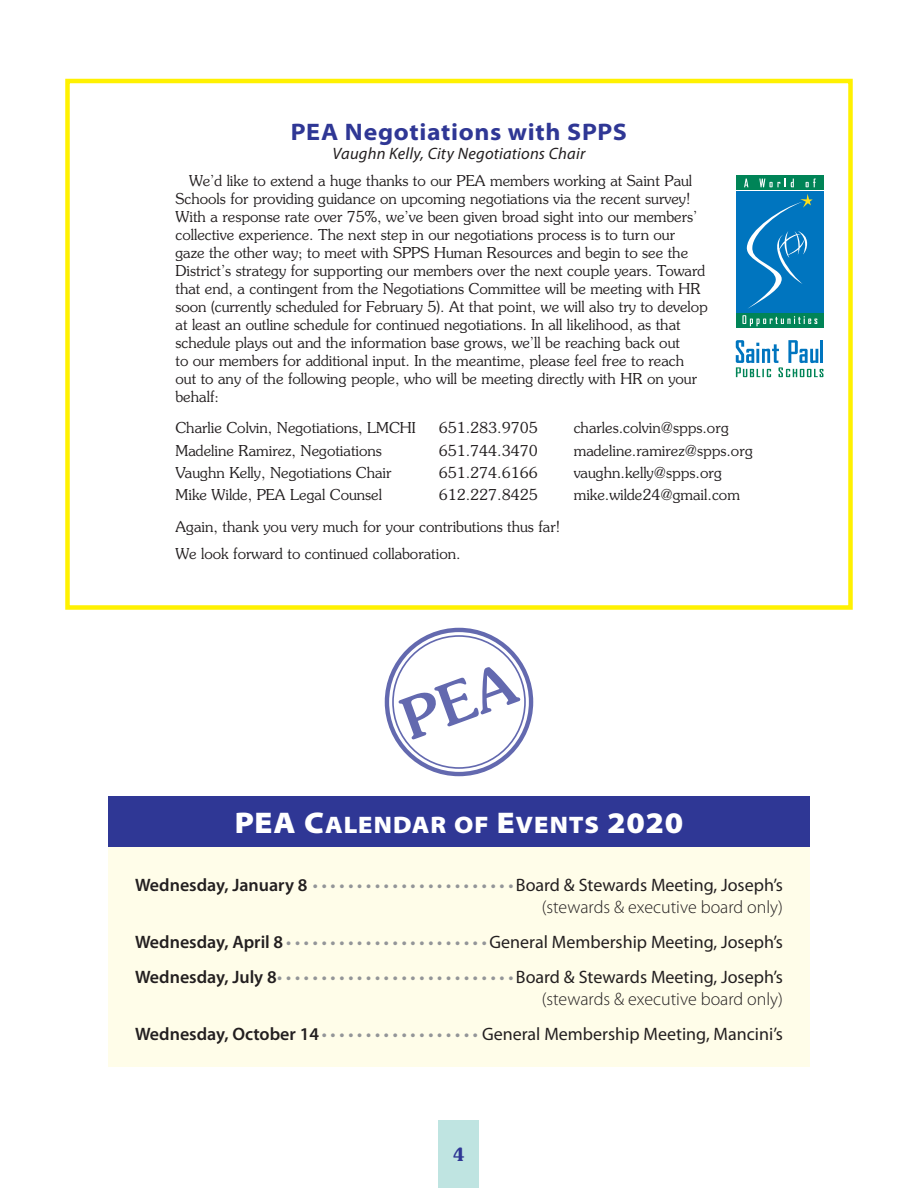
<style>
.page{position:relative;width:918px;height:1188px;background:#fff}
.page>*{position:absolute;margin:0;border:0;box-sizing:border-box;transform-origin:0 0}
.article_title{font:700 semi-expanded 24px "Myriad Pro";letter-spacing:.025em;color:#2f3795}
.article_title-2{font:24px "Myriad Pro Black Semi Ext SC800";letter-spacing:.035em;color:#fff}
.t1{font:18px "Myriad Pro";color:#231f20}
.t2{font:300 18px "Myriad Pro";color:#231f20}
.t3{font:600 18px "Souvenir Std";color:#2f3795}
.author{font:italic 16.5px "Myriad Pro";letter-spacing:.015em;color:#231f20}
.body_text{font:300 15px/18px "Souvenir Std";color:#231f20}
.s1{font-size:30px}
.s2{font-weight:600}
.s3{color:#939598}
</style>
<div class="page">
<div style="left:439px;top:1120px;width:40px;height:68px;background:#bfe4e1"></div>
<div style="left:65px;top:79px;width:788px;height:531px;border:4px solid #fff101"></div>
<svg style="left:385px;top:628px;width:148px;height:148px"></svg>
<div style="left:736px;top:191px;width:88px;height:121px;background:#0075bf"></div>
<div style="left:736px;top:176px;width:88px;height:14px;background:#008457"></div>
<div style="left:736px;top:313px;width:88px;height:15px;background:#008457"></div>
<svg style="left:744px;top:179px;width:4px;height:8px"></svg>
<svg style="left:759px;top:179px;width:35px;height:8px"></svg>
<svg style="left:806px;top:179px;width:10px;height:8px"></svg>
<svg style="left:742px;top:315px;width:75px;height:11px"></svg>
<svg style="left:736px;top:340px;width:87px;height:37px"></svg>
<svg style="left:746px;top:194px;width:67px;height:115px"></svg>
<div style="left:108px;top:847px;width:702px;height:219px;background:#fffde9"></div>
<div style="left:108px;top:796px;width:702px;height:51px;background:#2f3795"></div>
<p class="article_title" style="left:291px;top:116px;width:338px">PEA Negotiations with SPPS</p>
<p class="author" style="left:333px;top:144px;width:254px">Vaughn Kelly, City Negotiations Chair</p>
<p class="body_text" style="left:176px;top:172px;width:534px;text-indent:14px">We’d like to extend a huge thanks to our PEA members working at Saint Paul Schools for providing guidance on upcoming negotiations via the recent survey!<br>With a response rate over 75%, we’ve been given broad sight into our members’ collective experience. The next step in our negotiations process is to turn our gaze the other way; to meet with SPPS Human Resources and begin to see the District’s strategy for supporting our members over the next couple years. Toward that end, a contingent from the Negotiations Committee will be meeting with HR soon (currently scheduled for February 5). At that point, we will also try to develop at least an outline schedule for continued negotiations. In all likelihood, as that schedule plays out and the information base grows, we’ll be reaching back out<br>to our members for additional input. In the meantime, please feel free to reach out to any of the following people, who will be meeting directly with HR on your behalf:</p>
<p class="body_text" style="left:176px;top:419px;width:242px">Charlie Colvin, Negotiations, LMCHI</p>
<p class="body_text" style="left:439px;top:419px;width:100px">651.283.9705</p>
<p class="body_text" style="left:574px;top:419px;width:157px">charles.colvin@spps.org</p>
<p class="body_text" style="left:176px;top:441px;width:208px">Madeline Ramirez, Negotiations</p>
<p class="body_text" style="left:439px;top:441px;width:100px">651.744.3470</p>
<p class="body_text" style="left:574px;top:441px;width:181px">madeline.ramirez@spps.org</p>
<p class="body_text" style="left:176px;top:464px;width:218px">Vaughn Kelly, Negotiations Chair</p>
<p class="body_text" style="left:439px;top:464px;width:100px">651.274.6166</p>
<p class="body_text" style="left:574px;top:464px;width:150px">vaughn.kelly@spps.org</p>
<p class="body_text" style="left:176px;top:486px;width:208px">Mike Wilde, PEA Legal Counsel</p>
<p class="body_text" style="left:439px;top:486px;width:100px">612.227.8425</p>
<p class="body_text" style="left:574px;top:486px;width:168px">mike.wilde24@gmail.com</p>
<p class="body_text" style="left:176px;top:518px;width:386px">Again, thank you very much for your contributions thus far!</p>
<p class="body_text" style="left:176px;top:544px;width:287px">We look forward to continued collaboration.</p>
<p class="article_title-2" style="left:235px;top:809px;width:450px"><span class="s1">PEA C</span>ALENDAR OF <span class="s1">E</span>VENTS <span class="s1">2020</span></p>
<p class="t1" style="left:135px;top:874px;width:650px"><span class="s2">Wednesday, January 8</span><span class="s3">• • • • • • • • • • • • • • • • • • • • • • •</span> Board &amp; Stewards Meeting, Joseph’s</p>
<p class="t2" style="left:542px;top:896px;width:243px">(stewards &amp; executive board only)</p>
<p class="t1" style="left:135px;top:931px;width:650px"><span class="s2">Wednesday, April 8</span><span class="s3">• • • • • • • • • • • • • • • • • • • • • • •</span> General Membership Meeting, Joseph’s</p>
<p class="t1" style="left:135px;top:966px;width:650px"><span class="s2">Wednesday, July 8</span><span class="s3">•• • • • • • • • • • • • • • • • • • • • • • • • • •</span> Board &amp; Stewards Meeting, Joseph’s</p>
<p class="t2" style="left:542px;top:988px;width:243px">(stewards &amp; executive board only)</p>
<p class="t1" style="left:135px;top:1023px;width:650px"><span class="s2">Wednesday, October 14</span><span class="s3">• • • • • • • • • • • • • • • • • • •</span> General Membership Meeting, Mancini’s</p>
<p class="t3" style="left:453px;top:1143px;width:14px">4</p>
</div>
